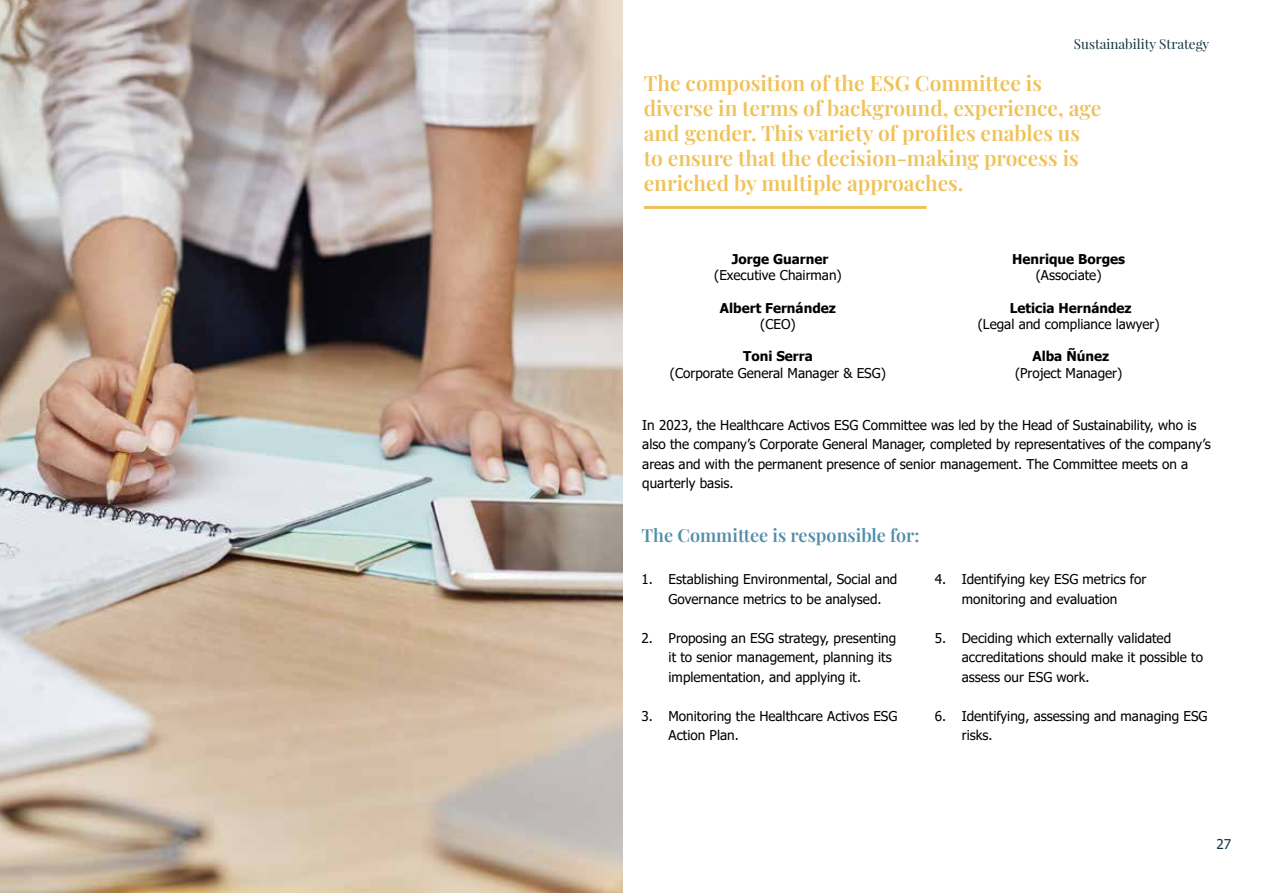
<style>
.page{position:relative;width:1263px;height:893px;background:#fff}
.page>*{position:absolute;margin:0;border:0;box-sizing:border-box;transform-origin:0 0}
.t1{font:600 21px/25.2px "Playfair Display";color:#efc259}
.t2{font:600 18px "Playfair Display";color:#518eaa}
.t3{font:13.5px/19.5px "Tahoma";color:#000}
.t4{font:700 13.5px "Tahoma";color:#000}
.t5{font:13.5px "Playfair Display";color:#133542}
.t6{font:13.5px "Tahoma";color:#133542}
</style>
<div class="page">
<img style="left:0;top:0;width:622px;height:893px">
<hr style="left:644px;top:206px;width:282px;height:3px;background:#efc259">
<p class="t5" style="left:1074px;top:36px;width:137px">Sustainability Strategy</p>
<h1 class="t1" style="left:644px;top:68px;width:459px">The composition of the ESG Committee is diverse in terms of background, experience, age and gender. This variety of profiles enables us to ensure that the decision-making process is enriched by multiple approaches.</h1>
<p class="t4" style="left:1012px;top:250px;width:114px">Henrique Borges</p>
<p class="t3" style="left:1036px;top:266px;width:67px">(Associate)</p>
<p class="t4" style="left:1010px;top:298px;width:123px">Leticia Hernández</p>
<p class="t3" style="left:978px;top:315px;width:183px">(Legal and compliance lawyer)</p>
<p class="t4" style="left:1032px;top:347px;width:78px">Alba Ñúnez</p>
<p class="t3" style="left:1015px;top:364px;width:109px">(Project Manager)</p>
<p class="t3" style="left:642px;top:416px;width:570px">In 2023, the Healthcare Activos ESG Committee was led by the Head of Sustainability, who is also the company’s Corporate General Manager, completed by representatives of the company’s areas and with the permanent presence of senior management. The Committee meets on a quarterly basis.</p>
<p class="t4" style="left:732px;top:250px;width:98px">Jorge Guarner</p>
<p class="t3" style="left:714px;top:266px;width:129px">(Executive Chairman)</p>
<p class="t4" style="left:720px;top:298px;width:118px">Albert Fernández</p>
<p class="t3" style="left:760px;top:315px;width:37px">(CEO)</p>
<p class="t4" style="left:743px;top:347px;width:71px">Toni Serra</p>
<p class="t3" style="left:670px;top:364px;width:217px">(Corporate General Manager &amp; ESG)</p>
<h2 class="t2" style="left:642px;top:521px;width:279px">The Committee is responsible for:</h2>
<p class="t3" style="left:668px;top:570px;width:230px;text-indent:-27px">1. Establishing Environmental, Social and<br>Governance metrics to be analysed.</p>
<p class="t3" style="left:668px;top:629px;width:229px;text-indent:-27px">2. Proposing an ESG strategy, presenting it to senior management, planning its implementation, and applying it.</p>
<p class="t3" style="left:668px;top:707px;width:230px;text-indent:-27px">3. Monitoring the Healthcare Activos ESG<br>Action Plan.</p>
<p class="t3" style="left:935px;top:570px;width:213px;text-align:center">4. Identifying key ESG metrics for monitoring and evaluation</p>
<p class="t3" style="left:962px;top:629px;width:243px;text-indent:-27px">5. Deciding which externally validated accreditations should make it possible to assess our ESG work.</p>
<p class="t3" style="left:962px;top:707px;width:247px;text-indent:-27px">6. Identifying, assessing and managing ESG risks.</p>
<p class="t6" style="left:1216px;top:835px;width:16px">27</p>
</div>
